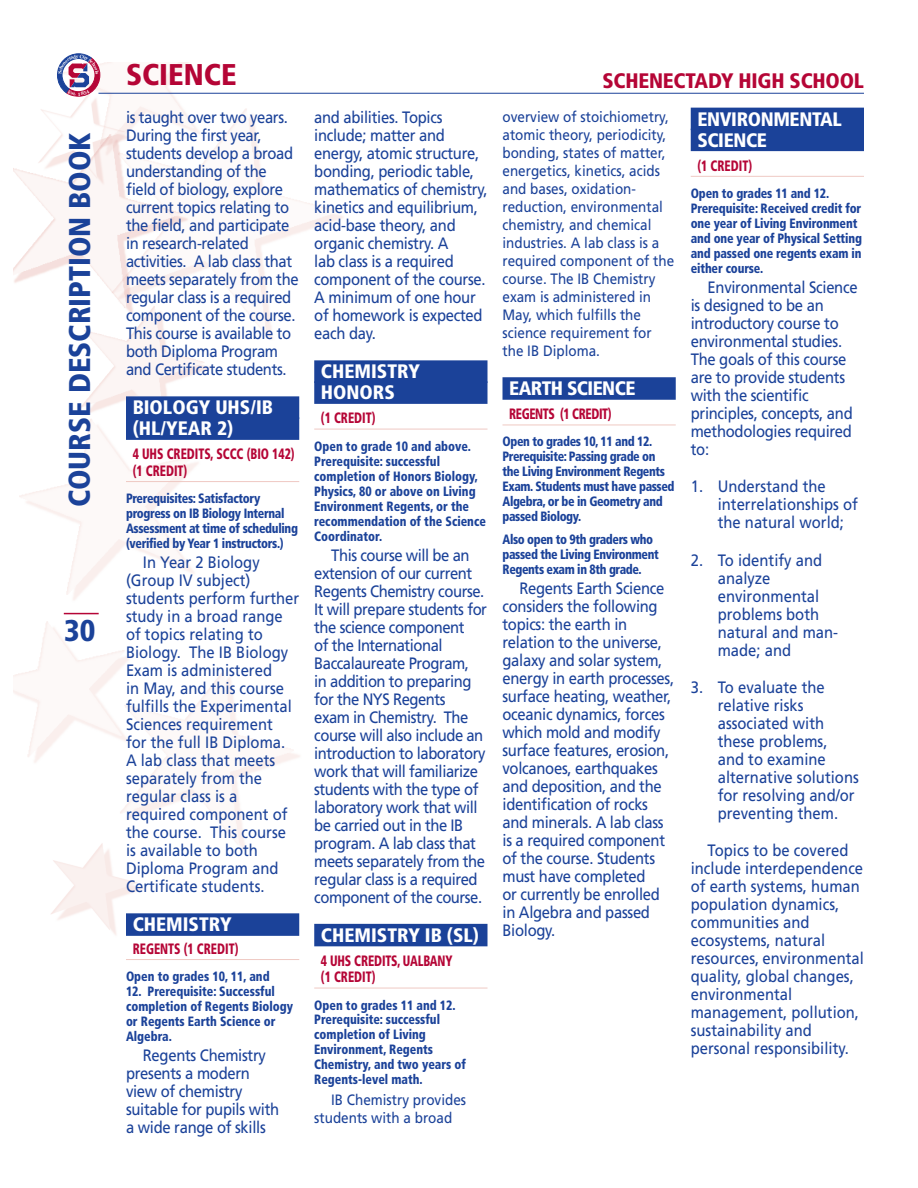
<style>
.page{position:relative;width:918px;height:1188px;background:#fff}
.page>*{position:absolute;margin:0;border:0;box-sizing:border-box;transform-origin:0 0}
.t1{font:900 condensed 30px "Frutiger LT Std";color:#1b4299}
.t2{font:900 condensed 30px "Frutiger LT Std";color:#b50536}
.t3{font:900 condensed 21px "Frutiger LT Std";letter-spacing:-.01em;color:#b50536}
.t4{font:900 condensed 19.5px/21px "Frutiger LT Std";color:#fff}
.t5{font:900 condensed 19.5px/21px "Frutiger LT Std";letter-spacing:-.02em;color:#fff}
.t6{font:900 condensed 19.5px "Frutiger LT Std";letter-spacing:-.03em;color:#fff}
.t7{font:16.5px/18px "Frutiger LT Std";letter-spacing:-.02em;color:#1b4299;scale:.9 1}
.t8{font:16.5px/18px "Frutiger LT Std";color:#1b4299;scale:.9 1}
.t9{font:15px/18px "Frutiger LT Std";color:#1b4299;scale:.9 1}
.t10{font:900 condensed 15px/16.5px "Frutiger LT Std";color:#b50536;scale:.8 1}
.t11{font:900 condensed 15px "Frutiger LT Std";letter-spacing:-.03em;color:#b50536;scale:.8 1}
.t12{font:900 condensed 13.5px/15px "Frutiger LT Std";letter-spacing:-.01em;color:#1b4299;scale:.9 1}
.t13{font:900 condensed 13.5px/15px "Frutiger LT Std";letter-spacing:-.03em;color:#1b4299;scale:.9 1}
</style>
<div class="page">
<img style="left:14px;top:62px;width:426px;height:898px">
<hr style="left:99px;top:93px;width:765px;height:1px;background:#1b4299">
<hr style="left:64px;top:613px;width:35px;height:1px;background:#b50536">
<div style="left:314px;top:360px;width:174px;height:23px;background:#1b4299"></div>
<div style="left:314px;top:381px;width:174px;height:23px;background:#1b4299"></div>
<hr style="left:314px;top:429px;width:174px;height:1px;background:#efc9c3">
<div style="left:314px;top:924px;width:174px;height:22px;background:#1b4299"></div>
<hr style="left:314px;top:988px;width:174px;height:1px;background:#efc9c3">
<div style="left:126px;top:396px;width:173px;height:23px;background:#1b4299"></div>
<div style="left:126px;top:417px;width:173px;height:23px;background:#1b4299"></div>
<hr style="left:126px;top:481px;width:173px;height:1px;background:#efc9c3">
<div style="left:126px;top:913px;width:173px;height:23px;background:#1b4299"></div>
<hr style="left:126px;top:959px;width:173px;height:1px;background:#efc9c3">
<div style="left:502px;top:377px;width:174px;height:23px;background:#1b4299"></div>
<hr style="left:502px;top:425px;width:174px;height:1px;background:#efc9c3">
<div style="left:691px;top:108px;width:173px;height:22px;background:#1b4299"></div>
<div style="left:691px;top:129px;width:173px;height:22px;background:#1b4299"></div>
<hr style="left:691px;top:176px;width:173px;height:1px;background:#efc9c3">
<svg style="left:54px;top:53px;width:52px;height:46px"></svg>
<h1 class="t1" style="left:62px;top:507px;width:377px;rotate:-90deg">COURSE DESCRIPTION BOOK</h1>
<h1 class="t1" style="left:64px;top:612px;width:33px">30</h1>
<h1 class="t2" style="left:126px;top:57px;width:112px">SCIENCE</h1>
<p class="t7" style="left:126px;top:109px;width:193px">is taught over two years.<br>During the first year, students develop a broad understanding of the field of biology, explore current topics relating to the field, and participate in research-related activities. A lab class that meets separately from the regular class is a required component of the course.<br>This course is available to both Diploma Program and Certificate students.</p>
<p class="t4" style="left:133px;top:397px;width:142px">BIOLOGY UHS/IB (HL/YEAR 2)</p>
<p class="t10" style="left:133px;top:446px;width:204px">4 UHS CREDITS, SCCC (BIO 142) (1 CREDIT)</p>
<p class="t12" style="left:126px;top:491px;width:193px">Prerequisites: Satisfactory progress on IB Biology Internal<br>Assessment at time of scheduling (verified by Year 1 instructors.)</p>
<p class="t8" style="left:126px;top:554px;width:194px;text-indent:17px">In Year 2 Biology (Group IV subject) students perform further study in a broad range of topics relating to<br>Biology. The IB Biology<br>Exam is administered<br>in May, and this course fulfills the Experimental<br>Sciences requirement<br>for the full IB Diploma.<br>A lab class that meets separately from the regular class is a required component of the course. This course is available to both<br>Diploma Program and<br>Certificate students.</p>
<p class="t4" style="left:133px;top:914px;width:100px">CHEMISTRY</p>
<p class="t10" style="left:133px;top:940px;width:134px">REGENTS (1 CREDIT)</p>
<p class="t12" style="left:126px;top:969px;width:161px">Open to grades 10, 11, and</p>
<p class="t12" style="left:126px;top:984px;width:187px">12. Prerequisite: Successful completion of Regents Biology or Regents Earth Science or<br>Algebra.</p>
<p class="t7" style="left:126px;top:1047px;width:172px;text-indent:17px">Regents Chemistry presents a modern view of chemistry suitable for pupils with a wide range of skills</p>
<p class="t7" style="left:314px;top:109px;width:194px">and abilities. Topics include; matter and energy, atomic structure, bonding, periodic table, mathematics of chemistry, kinetics and equilibrium, acid-base theory, and organic chemistry. A<br>lab class is a required component of the course.<br>A minimum of one hour of homework is expected each day.</p>
<p class="t4" style="left:321px;top:361px;width:100px">CHEMISTRY<br>HONORS</p>
<p class="t10" style="left:321px;top:410px;width:70px">(1 CREDIT)</p>
<p class="t12" style="left:314px;top:438px;width:192px">Open to grade 10 and above.<br>Prerequisite: successful completion of Honors Biology,<br>Physics, 80 or above on Living<br>Environment Regents, or the recommendation of the Science<br>Coordinator.</p>
<p class="t7" style="left:314px;top:546px;width:194px;text-indent:17px">This course will be an extension of our current<br>Regents Chemistry course.<br>It will prepare students for the science component<br>of the International<br>Baccalaureate Program,<br>in addition to preparing for the NYS Regents<br>exam in Chemistry. The course will also include an introduction to laboratory work that will familiarize students with the type of laboratory work that will be carried out in the IB program. A lab class that meets separately from the regular class is a required component of the course.</p>
<p class="t4" style="left:321px;top:925px;width:160px">CHEMISTRY IB (SL)</p>
<p class="t10" style="left:321px;top:952px;width:166px">4 UHS CREDITS, UALBANY (1 CREDIT)</p>
<p class="t12" style="left:314px;top:997px;width:170px">Open to grades 11 and 12.<br>Prerequisite: successful completion of Living<br>Environment, Regents<br>Chemistry, and two years of<br>Regents-level math.</p>
<p class="t9" style="left:314px;top:1091px;width:170px;text-indent:17px">IB Chemistry provides students with a broad</p>
<p class="t3" style="left:603px;top:68px;width:263px">SCHENECTADY HIGH SCHOOL</p>
<p class="t9" style="left:502px;top:108px;width:192px">overview of stoichiometry, atomic theory, periodicity, bonding, states of matter, energetics, kinetics, acids and bases, oxidation&shy;reduction, environmental chemistry, and chemical industries. A lab class is a required component of the course. The IB Chemistry exam is administered in<br>May, which fulfills the science requirement for the IB Diploma.</p>
<p class="t6" style="left:509px;top:377px;width:128px">EARTH SCIENCE</p>
<p class="t11" style="left:509px;top:405px;width:130px">REGENTS (1 CREDIT)</p>
<p class="t13" style="left:502px;top:434px;width:193px">Open to grades 10, 11 and 12.<br>Prerequisite: Passing grade on the Living Environment Regents<br>Exam. Students must have passed<br>Algebra, or be in Geometry and passed Biology.</p>
<p class="t13" style="left:502px;top:531px;width:175px">Also open to 9th graders who passed the Living Environment<br>Regents exam in 8th grade.</p>
<p class="t7" style="left:503px;top:579px;width:192px;text-indent:17px">Regents Earth Science considers the following topics: the earth in relation to the universe, galaxy and solar system, energy in earth processes, surface heating, weather, oceanic dynamics, forces which mold and modify surface features, erosion, volcanoes, earthquakes and deposition, and the identification of rocks and minerals. A lab class is a required component of the course. Students must have completed<br>or currently be enrolled in Algebra and passed<br>Biology.</p>
<p class="t5" style="left:697px;top:108px;width:146px">ENVIRONMENTAL<br>SCIENCE</p>
<p class="t10" style="left:697px;top:157px;width:70px">(1 CREDIT)</p>
<p class="t12" style="left:691px;top:186px;width:192px">Open to grades 11 and 12.<br>Prerequisite: Received credit for one year of Living Environment and one year of Physical Setting and passed one regents exam in either course.</p>
<p class="t7" style="left:691px;top:278px;width:187px;text-indent:17px">Environmental Science is designed to be an introductory course to environmental studies.<br>The goals of this course are to provide students with the scientific principles, concepts, and methodologies required to:</p>
<p class="t8" style="left:718px;top:478px;width:157px;text-indent:-27px">1. Understand the interrelationships of the natural world;</p>
<p class="t8" style="left:718px;top:551px;width:135px;text-indent:-27px">2. To identify and analyze environmental problems both natural and man&shy;made; and</p>
<p class="t8" style="left:718px;top:678px;width:158px;text-indent:-27px">3. To evaluate the relative risks associated with these problems,<br>and to examine alternative solutions for resolving and/or preventing them.</p>
<p class="t8" style="left:691px;top:842px;width:194px;text-indent:17px">Topics to be covered include interdependence of earth systems, human population dynamics, communities and ecosystems, natural resources, environmental quality, global changes, environmental management, pollution, sustainability and personal responsibility.</p>
</div>
